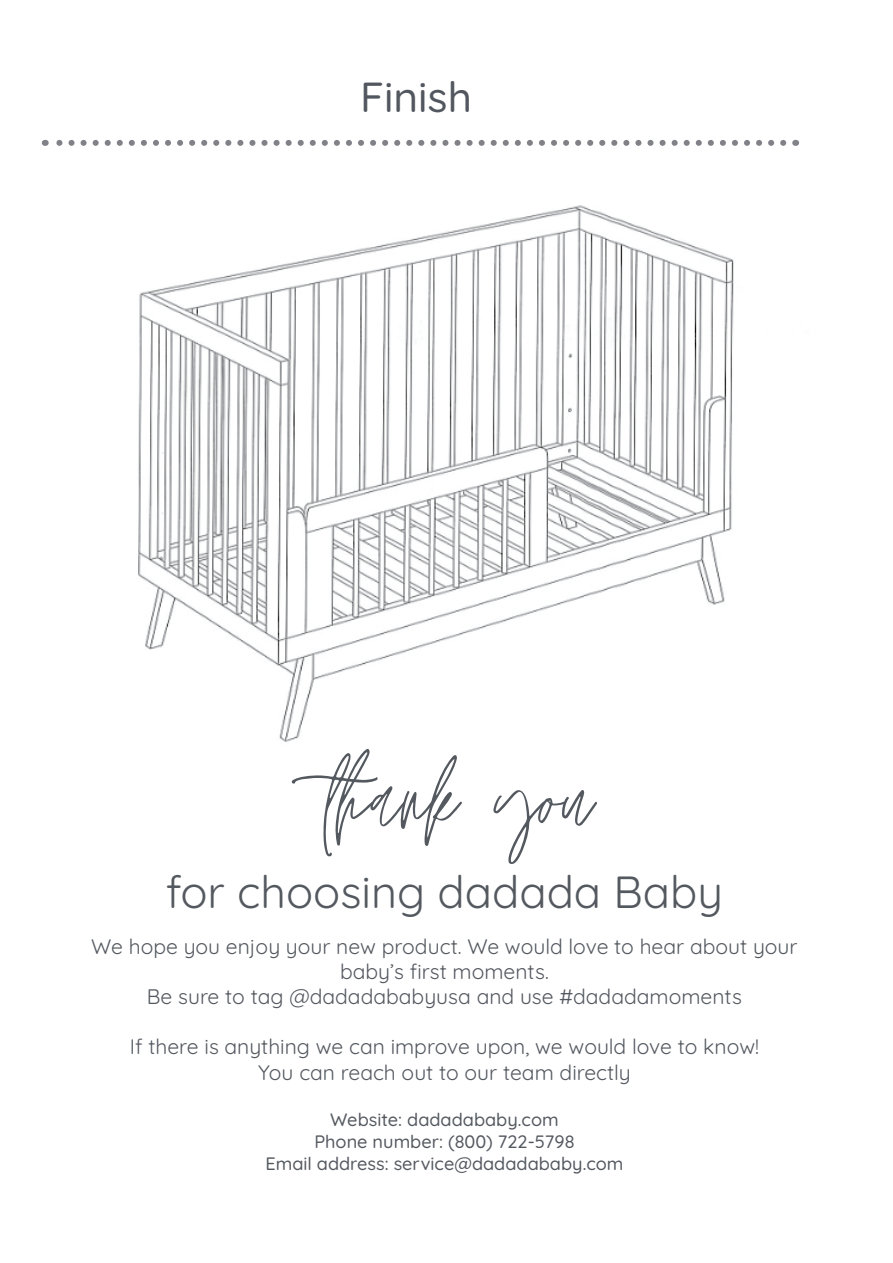
<style>
.page{position:relative;width:893px;height:1263px;background:#fff}
.page>*{position:absolute;margin:0;border:0;box-sizing:border-box;transform-origin:0 0}
.t1{font:140.25px "Jonathan";color:#545960}
.t2{font:45px "Quicksand";color:#545960}
.t3{font:500 42px "Quicksand";color:#52575f}
.t4{font:21px/25.2px "Quicksand";color:#545960;text-align:center}
.t5{font:500 18px/21.6px "Quicksand";color:#545960;text-align:center}
</style>
<div class="page">
<img style="left:138px;top:205px;width:596px;height:537px">
<svg style="left:45px;top:140px;width:738px;height:6px"></svg>
<h3 class="t3" style="left:360px;top:64px;width:113px">Finish</h3>
<h1 class="t1" style="left:326px;top:727px;width:270px">thank you</h1>
<h2 class="t2" style="left:166px;top:857px;width:558px">for choosing dadada Baby</h2>
<p class="t4" style="left:91px;top:931px;width:708px">We hope you enjoy your new product. We would love to hear about your baby’s first moments.<br>Be sure to tag @dadadababyusa and use #dadadamoments</p>
<p class="t4" style="left:130px;top:1032px;width:631px">If there is anything we can improve upon, we would love to know!<br>You can reach out to our team directly</p>
<p class="t5" style="left:265px;top:1107px;width:360px">Website: dadadababy.com<br>Phone number: (800) 722-5798<br>Email address: service@dadadababy.com</p>
</div>
